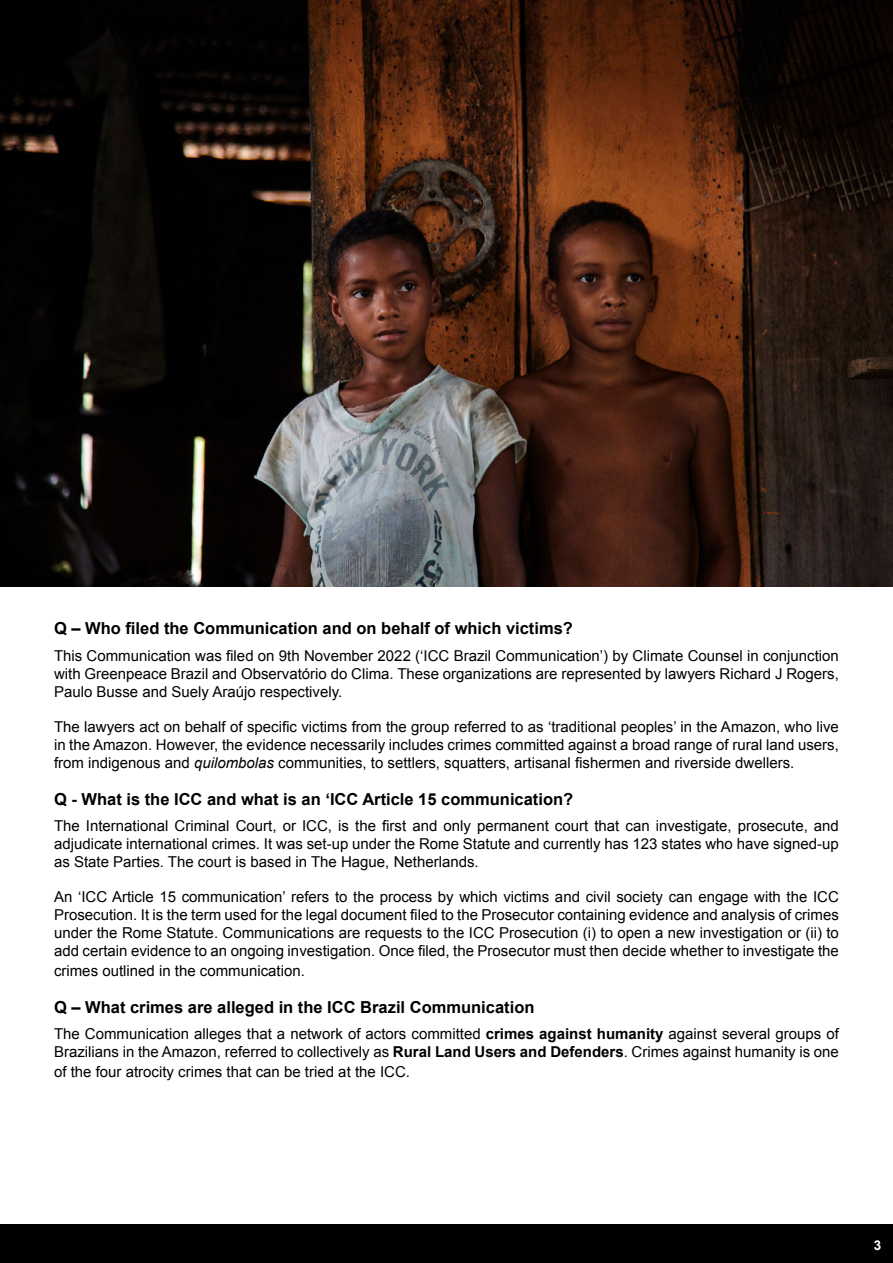
<style>
.page{position:relative;width:893px;height:1263px;background:#fff}
.page>*{position:absolute;margin:0;border:0;box-sizing:border-box;transform-origin:0 0}
.t1{font:700 16.5px "Arial";color:#000}
.t2{font:15px/18px "Arial";color:#000;text-align:justify}
.t3{font:700 13.5px "Arial";color:#fff}
.s1{font-style:italic}
.s2{font-weight:700}
</style>
<div class="page">
<img style="left:0;top:0;width:893px;height:587px">
<div style="left:0;top:1225px;width:893px;height:38px;background:#000"></div>
<p class="t1" style="left:54px;top:618px;width:520px">Q – Who filed the Communication and on behalf of which victims?</p>
<p class="t2" style="left:54px;top:647px;width:786px">This Communication was filed on 9th November 2022 (‘ICC Brazil Communication’) by Climate Counsel in conjunction with Greenpeace Brazil and Observatório do Clima. These organizations are represented by lawyers Richard J Rogers, Paulo Busse and Suely Araújo respectively.</p>
<p class="t2" style="left:54px;top:718px;width:786px">The lawyers act on behalf of specific victims from the group referred to as ‘traditional peoples’ in the Amazon, who live in the Amazon. However, the evidence necessarily includes crimes committed against a broad range of rural land users, from indigenous and <span class="s1">quilombolas</span> communities, to settlers, squatters, artisanal fishermen and riverside dwellers.</p>
<p class="t1" style="left:54px;top:788px;width:521px">Q - What is the ICC and what is an ‘ICC Article 15 communication?</p>
<p class="t2" style="left:54px;top:817px;width:786px">The International Criminal Court, or ICC, is the first and only permanent court that can investigate, prosecute, and adjudicate international crimes. It was set-up under the Rome Statute and currently has 123 states who have signed-up as State Parties. The court is based in The Hague, Netherlands.</p>
<p class="t2" style="left:54px;top:888px;width:786px">An ‘ICC Article 15 communication’ refers to the process by which victims and civil society can engage with the ICC Prosecution. It is the term used for the legal document filed to the Prosecutor containing evidence and analysis of crimes under the Rome Statute. Communications are requests to the ICC Prosecution (i) to open a new investigation or (ii) to add certain evidence to an ongoing investigation. Once filed, the Prosecutor must then decide whether to investigate the</p>
<p class="t2" style="left:54px;top:962px;width:252px">crimes outlined in the communication.</p>
<p class="t1" style="left:54px;top:996px;width:482px">Q – What crimes are alleged in the ICC Brazil Communication</p>
<p class="t2" style="left:54px;top:1025px;width:786px">The Communication alleges that a network of actors committed <span class="s2">crimes against humanity</span> against several groups of<br>Brazilians in the Amazon, referred to collectively as <span class="s2">Rural Land Users and Defenders</span>. Crimes against humanity is one</p>
<p class="t2" style="left:54px;top:1063px;width:357px">of the four atrocity crimes that can be tried at the ICC.</p>
<p class="t3" style="left:874px;top:1236px;width:9px">3</p>
</div>
